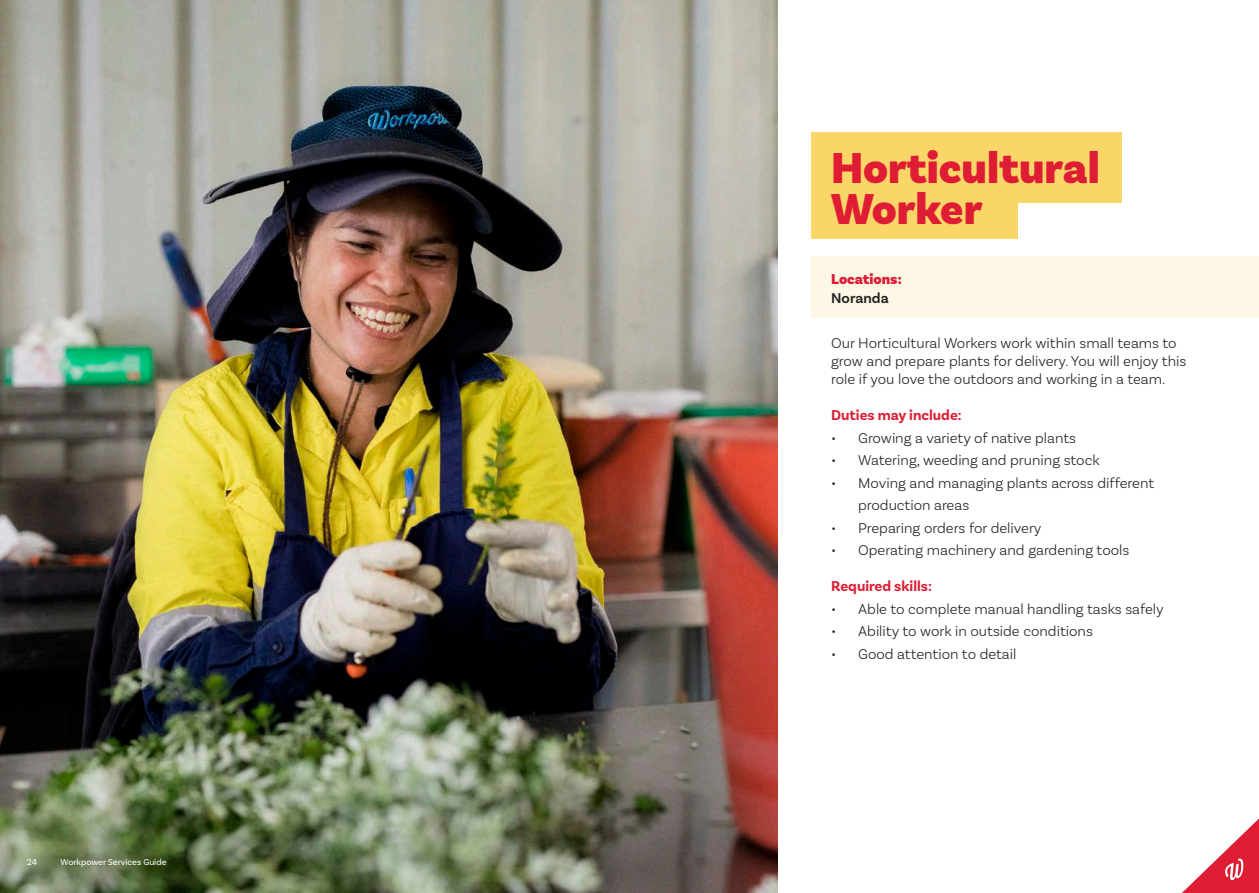
<style>
.page{position:relative;width:1259px;height:893px;background:#fff}
.page>*{position:absolute;margin:0;border:0;box-sizing:border-box;transform-origin:0 0}
.YELLOW_HEADER{font:900 45.3px/40.5px "Basic Sans";color:#de1d34}
.BODY_TEXT{font:300 15px/18px "Basic Sans";color:#231f20}
.BODY_TEXT-2{font:700 15px "Basic Sans";color:#de1d34}
.BODY_TEXT-3{font:900 15px/19.5px "Basic Sans";color:#de1d34}
.t1{font:9px "Basic Sans";color:#fff}
.s1{font-weight:600;color:#231f20}
</style>
<div class="page">
<div style="left:915px;top:132px;width:206px;height:71px;background:#fad668"></div>
<div style="left:812px;top:132px;width:206px;height:106px;background:#fad668"></div>
<img style="left:0;top:0;width:777px;height:893px">
<div style="left:812px;top:256px;width:447px;height:61px;background:#fdf8e6"></div>
<svg style="left:1182px;top:818px;width:77px;height:75px"></svg>
<p class="t1" style="left:27px;top:857px;width:12px">24</p>
<p class="t1" style="left:60px;top:857px;width:107px">Workpower Services Guide</p>
<p class="YELLOW_HEADER" style="left:831px;top:149px;width:270px">Horticultural<br>Worker</p>
<p class="BODY_TEXT-3" style="left:831px;top:269px;width:72px">Locations:<br><span class="s1">Noranda</span></p>
<p class="BODY_TEXT" style="left:831px;top:334px;width:357px">Our Horticultural Workers work within small teams to grow and prepare plants for delivery. You will enjoy this role if you love the outdoors and working in a team.</p>
<p class="BODY_TEXT-2" style="left:831px;top:406px;width:132px">Duties may include:</p>
<p class="BODY_TEXT" style="left:831px;top:428px;width:246px">• Growing a variety of native plants</p>
<p class="BODY_TEXT" style="left:831px;top:451px;width:270px">• Watering, weeding and pruning stock</p>
<p class="BODY_TEXT" style="left:858px;top:471px;width:297px;line-height:22.5px;text-indent:-27px">• Moving and managing plants across different production areas</p>
<p class="BODY_TEXT" style="left:831px;top:518px;width:212px">• Preparing orders for delivery</p>
<p class="BODY_TEXT" style="left:831px;top:541px;width:300px">• Operating machinery and gardening tools</p>
<p class="BODY_TEXT-2" style="left:831px;top:577px;width:102px">Required skills:</p>
<p class="BODY_TEXT" style="left:831px;top:599px;width:334px">• Able to complete manual handling tasks safely</p>
<p class="BODY_TEXT" style="left:831px;top:622px;width:263px">• Ability to work in outside conditions</p>
<p class="BODY_TEXT" style="left:831px;top:644px;width:187px">• Good attention to detail</p>
</div>
